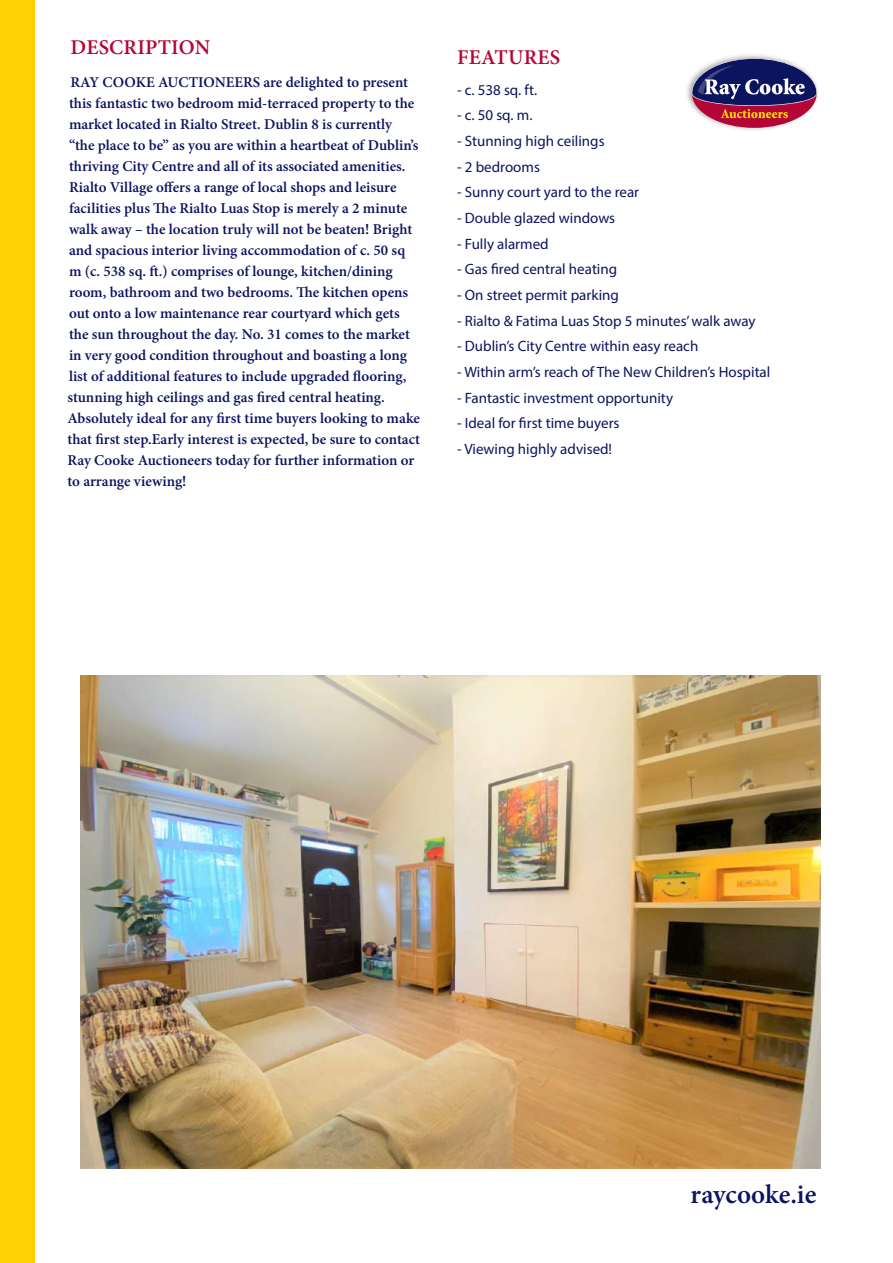
<style>
.page{position:relative;width:893px;height:1263px;background:#fff}
.page>*{position:absolute;margin:0;border:0;box-sizing:border-box;transform-origin:0 0}
.t1{font:600 27px "Minion Pro";color:#0b145e}
.t2{font:600 21px "Minion Pro";letter-spacing:.01em;color:#b50536}
.t3{font:600 15px/21px "Minion Pro";color:#0b145e}
.t4{font:15px "Myriad Pro";color:#0b145e}
</style>
<div class="page">
<div style="left:0;top:0;width:34px;height:1263px;background:#fed105"></div>
<img style="left:686px;top:55px;width:132px;height:75px">
<div style="left:692px;top:59px;width:125px;height:69px;background:#b50536;border-radius:50%"></div>
<svg style="left:692px;top:58px;width:125px;height:60px"></svg>
<img style="left:81px;top:675px;width:740px;height:493px">
<h2 class="t2" style="left:71px;top:32px;width:141px">DESCRIPTION</h2>
<p class="t3" style="left:68px;top:72px;width:354px">RAY COOKE AUCTIONEERS are delighted to present this fantastic two bedroom mid-terraced property to the market located in Rialto Street. Dublin 8 is currently<br>“the place to be” as you are within a heartbeat of Dublin’s thriving City Centre and all of its associated amenities.<br>Rialto Village offers a range of local shops and leisure facilities plus The Rialto Luas Stop is merely a 2 minute walk away – the location truly will not be beaten! Bright and spacious interior living accommodation of c. 50 sq<br>m (c. 538 sq. ft.) comprises of lounge, kitchen/dining room, bathroom and two bedrooms. The kitchen opens out onto a low maintenance rear courtyard which gets the sun throughout the day. No. 31 comes to the market in very good condition throughout and boasting a long list of additional features to include upgraded flooring, stunning high ceilings and gas fired central heating.<br>Absolutely ideal for any first time buyers looking to make that first step.Early interest is expected, be sure to contact Ray Cooke Auctioneers today for further information or to arrange viewing!</p>
<h2 class="t2" style="left:457px;top:43px;width:104px">FEATURES</h2>
<p class="t4" style="left:457px;top:80px;width:82px">- c. 538 sq. ft.</p>
<p class="t4" style="left:457px;top:106px;width:77px">- c. 50 sq. m.</p>
<p class="t4" style="left:457px;top:132px;width:149px">- Stunning high ceilings</p>
<p class="t4" style="left:457px;top:157px;width:84px">- 2 bedrooms</p>
<p class="t4" style="left:457px;top:183px;width:183px">- Sunny court yard to the rear</p>
<p class="t4" style="left:457px;top:209px;width:160px">- Double glazed windows</p>
<p class="t4" style="left:457px;top:234px;width:93px">- Fully alarmed</p>
<p class="t4" style="left:457px;top:260px;width:162px">- Gas fired central heating</p>
<p class="t4" style="left:457px;top:286px;width:163px">- On street permit parking</p>
<p class="t4" style="left:457px;top:311px;width:300px">- Rialto &amp; Fatima Luas Stop 5 minutes’ walk away</p>
<p class="t4" style="left:457px;top:337px;width:243px">- Dublin’s City Centre within easy reach</p>
<p class="t4" style="left:457px;top:363px;width:315px">- Within arm’s reach of The New Children’s Hospital</p>
<p class="t4" style="left:457px;top:388px;width:218px">- Fantastic investment opportunity</p>
<p class="t4" style="left:457px;top:414px;width:164px">- Ideal for first time buyers</p>
<p class="t4" style="left:457px;top:439px;width:156px">- Viewing highly advised!</p>
<h1 class="t1" style="left:691px;top:1176px;width:127px">raycooke.ie</h1>
</div>
